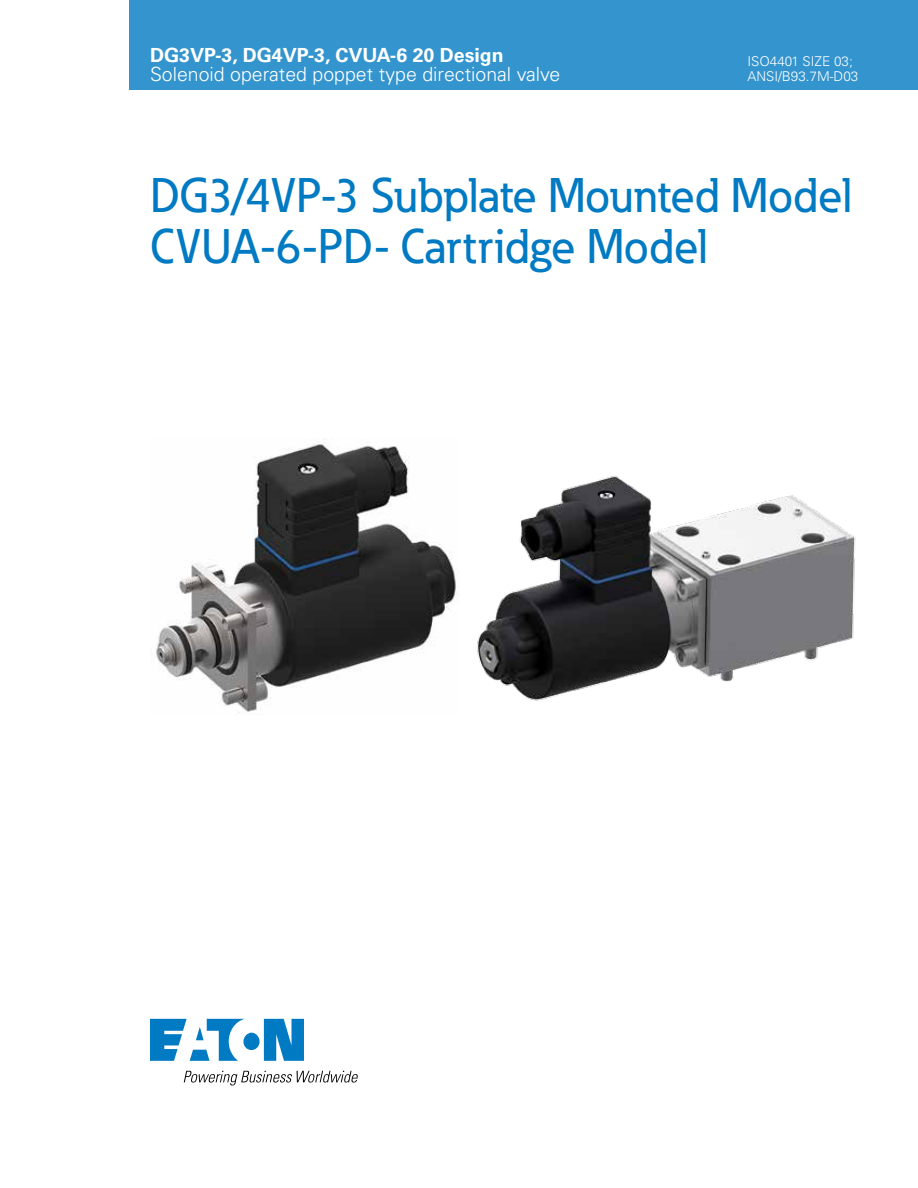
<style>
.page{position:relative;width:918px;height:1188px;background:#fff}
.page>*{position:absolute;margin:0;border:0;box-sizing:border-box;transform-origin:0 0}
.t1{font:500 48px/51px "Eaton";color:#007ac2}
.t2{font:300 19.5px "Univers LT Std";color:#fff}
.t3{font:700 19.5px "Univers LT Std";color:#fff}
.t4{font:300 13.5px/15px "Univers LT Std";color:#fff}
</style>
<div class="page">
<img style="left:150px;top:438px;width:308px;height:275px">
<img style="left:477px;top:475px;width:379px;height:226px">
<div style="left:129px;top:0;width:789px;height:90px;background:#3394ce"></div>
<svg style="left:150px;top:1019px;width:154px;height:42px"></svg>
<svg style="left:184px;top:1071px;width:174px;height:15px"></svg>
<p class="t3" style="left:150px;top:43px;width:355px">DG3VP-3, DG4VP-3, CVUA-6 20 Design</p>
<p class="t2" style="left:150px;top:62px;width:412px">Solenoid operated poppet type directional valve</p>
<p class="t4" style="left:747px;top:54px;width:113px">ISO4401 SIZE 03;<br>ANSI/B93.7M-D03</p>
<p class="t1" style="left:150px;top:169px;width:703px">DG3/4VP-3 Subplate Mounted Model<br>CVUA-6-PD- Cartridge Model</p>
</div>
